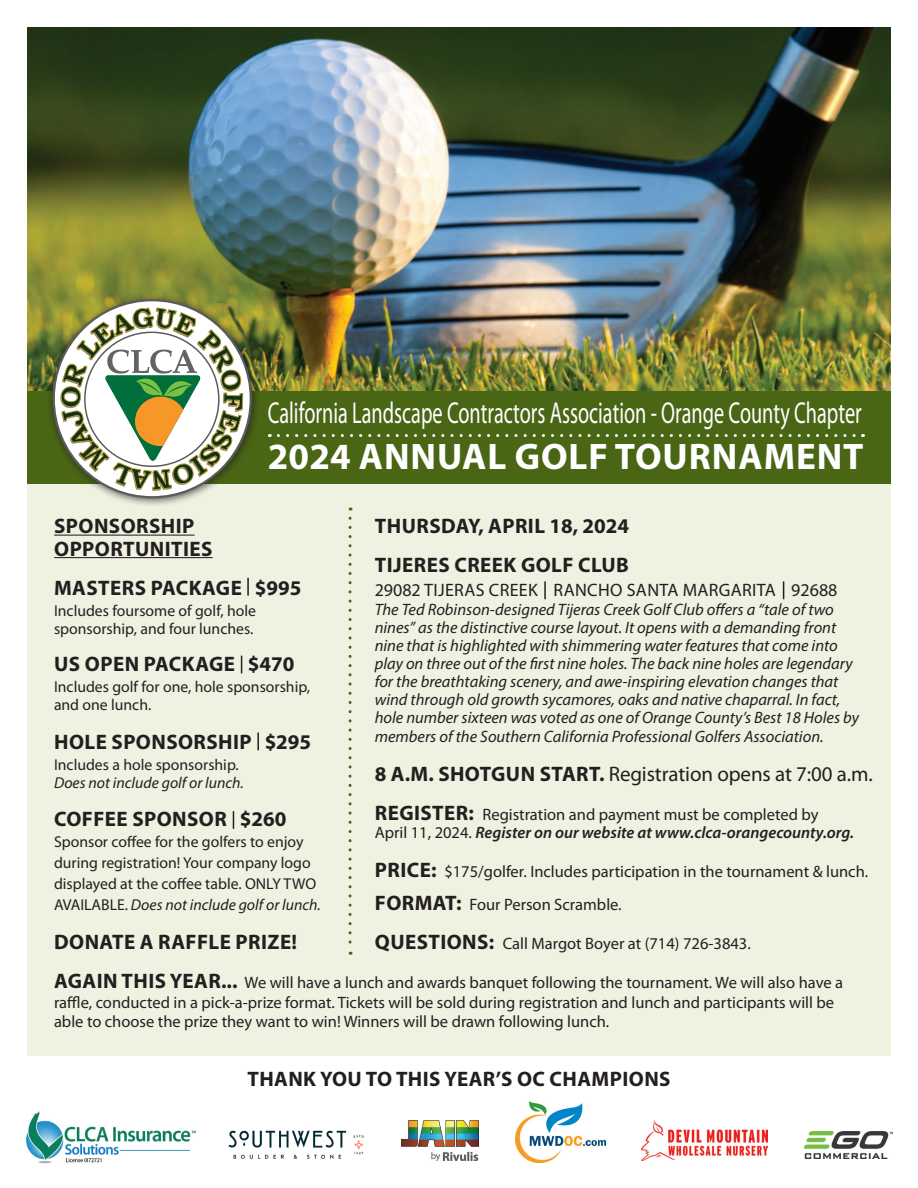
<style>
.page{position:relative;width:918px;height:1188px;background:#fff}
.page>*{position:absolute;margin:0;border:0;box-sizing:border-box;transform-origin:0 0}
.t1{font:700 37.2px "Myriad Pro";letter-spacing:.025em;color:#fff}
.t2{font:30.3px "Myriad Pro";color:#fff;scale:.67 1}
.t3{font:700 21px "Myriad Pro";letter-spacing:.02em;color:#231f20}
.t4{font:21px "Myriad Pro";letter-spacing:-.005em;color:#231f20}
.t5{font:18px "Myriad Pro";letter-spacing:.02em;color:#231f20}
.t6{font:italic 16.5px/18.1px "Myriad Pro";color:#231f20}
.t7{font:16.5px/19.5px "Myriad Pro";color:#231f20}
.t8{font:italic 600 16.5px "Myriad Pro";color:#231f20}
.t9{font:15.75px/21px "Myriad Pro";color:#231f20}
.t10{font:italic 15.75px "Myriad Pro";color:#231f20}
.s1{font-style:italic}
.s2{font-weight:700}
.s3{font-weight:700;font-size:21px}
.s4{font-weight:400;font-style:normal}
</style>
<div class="page">
<img style="left:805px;top:1131px;width:87px;height:28px">
<div style="left:27px;top:483px;width:864px;height:573px;background:#eff1e1"></div>
<img style="left:27px;top:27px;width:864px;height:364px">
<div style="left:27px;top:391px;width:864px;height:92px;background:#496614"></div>
<div style="left:45px;top:292px;width:216px;height:216px;background:#231f20;opacity:.75"></div>
<svg style="left:53px;top:299px;width:199px;height:199px"></svg>
<svg style="left:278px;top:434px;width:585px;height:3px"></svg>
<hr style="left:54px;top:535px;width:141px;height:1px;background:#231f20">
<hr style="left:54px;top:557px;width:159px;height:1px;background:#231f20">
<svg style="left:349px;top:518px;width:3px;height:437px"></svg>
<svg style="left:247px;top:578px;width:2px;height:18px"></svg>
<svg style="left:241px;top:656px;width:1px;height:17px"></svg>
<svg style="left:544px;top:581px;width:2px;height:18px"></svg>
<svg style="left:783px;top:581px;width:1px;height:18px"></svg>
<svg style="left:257px;top:732px;width:2px;height:18px"></svg>
<svg style="left:233px;top:811px;width:1px;height:18px"></svg>
<img style="left:228px;top:1130px;width:136px;height:29px">
<img style="left:26px;top:1111px;width:170px;height:52px">
<img style="left:516px;top:1101px;width:90px;height:62px">
<img style="left:401px;top:1120px;width:77px;height:41px">
<img style="left:642px;top:1121px;width:126px;height:39px">
<p class="t2" style="left:268px;top:394px;width:888px">California Landscape Contractors Association - Orange County Chapter</p>
<p class="t1" style="left:268px;top:433px;width:597px">2024 ANNUAL GOLF TOURNAMENT</p>
<p class="t3" style="left:54px;top:512px;width:142px">SPONSORSHIP</p>
<p class="t3" style="left:54px;top:535px;width:160px">OPPORTUNITIES</p>
<p class="t3" style="left:54px;top:574px;width:249px">MASTERS PACKAGE $995</p>
<p class="t9" style="left:54px;top:599px;width:204px">Includes foursome of golf, hole</p>
<p class="t9" style="left:54px;top:617px;width:201px">sponsorship, and four lunches.</p>
<p class="t3" style="left:54px;top:650px;width:242px">US OPEN PACKAGE $470</p>
<p class="t9" style="left:54px;top:676px;width:258px">Includes golf for one, hole sponsorship,</p>
<p class="t9" style="left:54px;top:694px;width:99px">and one lunch.</p>
<p class="t3" style="left:54px;top:728px;width:259px">HOLE SPONSORSHIP $295</p>
<p class="t9" style="left:54px;top:754px;width:186px">Includes a hole sponsorship.</p>
<p class="t10" style="left:54px;top:773px;width:191px">Does not include golf or lunch.</p>
<p class="t3" style="left:54px;top:805px;width:234px">COFFEE SPONSOR $260</p>
<p class="t9" style="left:54px;top:831px;width:268px">Sponsor coffee for the golfers to enjoy during registration! Your company logo displayed at the coffee table. ONLY TWO AVAILABLE. <span class="s1">Does not include golf or lunch.</span></p>
<p class="t3" style="left:54px;top:928px;width:244px">DONATE A RAFFLE PRIZE!</p>
<p class="t3" style="left:375px;top:512px;width:256px">THURSDAY, APRIL 18, 2024</p>
<p class="t3" style="left:375px;top:551px;width:256px">TIJERES CREEK GOLF CLUB</p>
<p class="t5" style="left:375px;top:579px;width:464px">29082 TIJERAS CREEK RANCHO SANTA MARGARITA 92688</p>
<p class="t6" style="left:375px;top:600px;width:486px">The Ted Robinson-designed Tijeras Creek Golf Club offers a “tale of two nines” as the distinctive course layout. It opens with a demanding front nine that is highlighted with shimmering water features that come into play on three out of the first nine holes. The back nine holes are legendary for the breathtaking scenery, and awe-inspiring elevation changes that wind through old growth sycamores, oaks and native chaparral. In fact, hole number sixteen was voted as one of Orange County’s Best 18 Holes by members of the Southern California Professional Golfers Association.</p>
<p class="t4" style="left:375px;top:761px;width:500px"><span class="s2">8 A.M. SHOTGUN START.</span> Registration opens at 7:00 a.m.</p>
<p class="t7" style="left:375px;top:804px;width:445px"><span class="s3">REGISTER:</span> Registration and payment must be completed by</p>
<p class="t8" style="left:375px;top:821px;width:481px"><span class="s4">April 11, 2024.</span> Register on our website at www.clca-orangecounty.org.</p>
<p class="t7" style="left:375px;top:861px;width:495px"><span class="s3">PRICE:</span> $175/golfer. Includes participation in the tournament &amp; lunch.</p>
<p class="t7" style="left:375px;top:894px;width:248px"><span class="s3">FORMAT:</span> Four Person Scramble.</p>
<p class="t7" style="left:375px;top:933px;width:377px"><span class="s3">QUESTIONS:</span> Call Margot Boyer at (714) 726-3843.</p>
<p class="t7" style="left:54px;top:973px;width:791px"><span class="s3">AGAIN THIS YEAR...</span> We will have a lunch and awards banquet following the tournament. We will also have a raffle, conducted in a pick-a-prize format. Tickets will be sold during registration and lunch and participants will be able to choose the prize they want to win! Winners will be drawn following lunch.</p>
<p class="t3" style="left:247px;top:1065px;width:425px">THANK YOU TO THIS YEAR’S OC CHAMPIONS</p>
</div>
